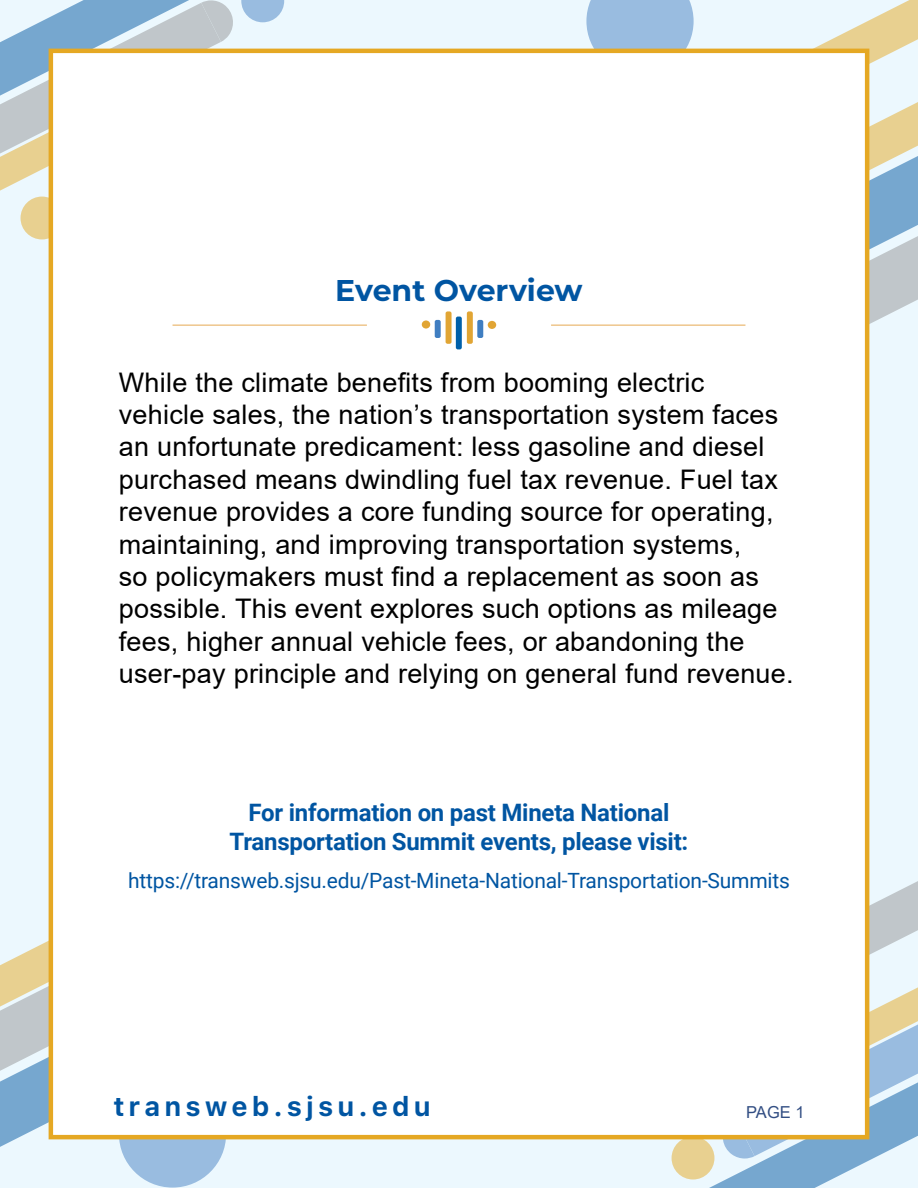
<style>
.page{position:relative;width:918px;height:1188px;background:#ecf8fe}
.page>*{position:absolute;margin:0;border:0;box-sizing:border-box;transform-origin:0 0}
.t1{font:700 30px "Montserrat";color:#0055a2}
.t2{font:27px/32.4px "Arial";letter-spacing:.01em;color:#000}
.t3{font:700 27px "Galvji";letter-spacing:.15em;color:#0055a2}
.t4{font:700 24px/28.8px "Roboto";letter-spacing:-.01em;color:#0055a2;text-align:center}
.t5{font:21px "Roboto";letter-spacing:-.01em;color:#0055a2}
.t6{font:16.5px "Arial";color:#324e83}
</style>
<div class="page">
<svg style="left:0;top:0;width:292px;height:202px;background:#b8ccd6"></svg>
<div style="left:21px;top:197px;width:42px;height:42px;background:#e8d090;border-radius:50%"></div>
<div style="left:0;top:842px;width:49px;height:94px;background:#ecf8fe"></div>
<svg style="left:0;top:936px;width:315px;height:252px;background:#d3e0e4"></svg>
<div style="left:119px;top:1080px;width:107px;height:108px;background:#99bce0;border-radius:50%"></div>
<svg style="left:586px;top:0;width:108px;height:49px;background:#9dbedf"></svg>
<svg style="left:729px;top:0;width:189px;height:359px;background:#d5ddd8"></svg>
<svg style="left:664px;top:818px;width:254px;height:370px;background:#c0d1d7"></svg>
<div style="left:49px;top:49px;width:820px;height:1090px;background:#fff;border:4px solid #e5a823"></div>
<hr style="left:173px;top:324px;width:194px;height:2px;background:#eec68c">
<hr style="left:551px;top:324px;width:194px;height:2px;background:#eec68c">
<div style="left:467px;top:311px;width:6px;height:33px;background:#e1a534;border-radius:2px"></div>
<div style="left:456px;top:317px;width:6px;height:32px;background:#0060aa;border-radius:2px"></div>
<div style="left:446px;top:311px;width:6px;height:33px;background:#e1a534;border-radius:2px"></div>
<div style="left:477px;top:320px;width:6px;height:18px;background:#407ec1;border-radius:2px"></div>
<div style="left:488px;top:321px;width:8px;height:8px;background:#e1a534;border-radius:50%"></div>
<div style="left:422px;top:320px;width:8px;height:9px;background:#e1a534;border-radius:50%"></div>
<div style="left:435px;top:320px;width:6px;height:18px;background:#407ec1;border-radius:2px"></div>
<p class="t1" style="left:335px;top:269px;width:249px">Event Overview</p>
<p class="t2" style="left:119px;top:366px;width:676px">While the climate benefits from booming electric vehicle sales, the nation’s transportation system faces an unfortunate predicament: less gasoline and diesel purchased means dwindling fuel tax revenue. Fuel tax revenue provides a core funding source for operating, maintaining, and improving transportation systems,<br>so policymakers must find a replacement as soon as possible. This event explores such options as mileage fees, higher annual vehicle fees, or abandoning the user-pay principle and relying on general fund revenue.</p>
<p class="t4" style="left:230px;top:797px;width:460px">For information on past Mineta National<br>Transportation Summit events, please visit:</p>
<p class="t5" style="left:128px;top:865px;width:663px">https://transweb.sjsu.edu/Past-Mineta-National-Transportation-Summits</p>
<p class="t3" style="left:113px;top:1090px;width:319px">transweb.sjsu.edu</p>
<p class="t6" style="left:746px;top:1101px;width:60px">PAGE 1</p>
</div>
